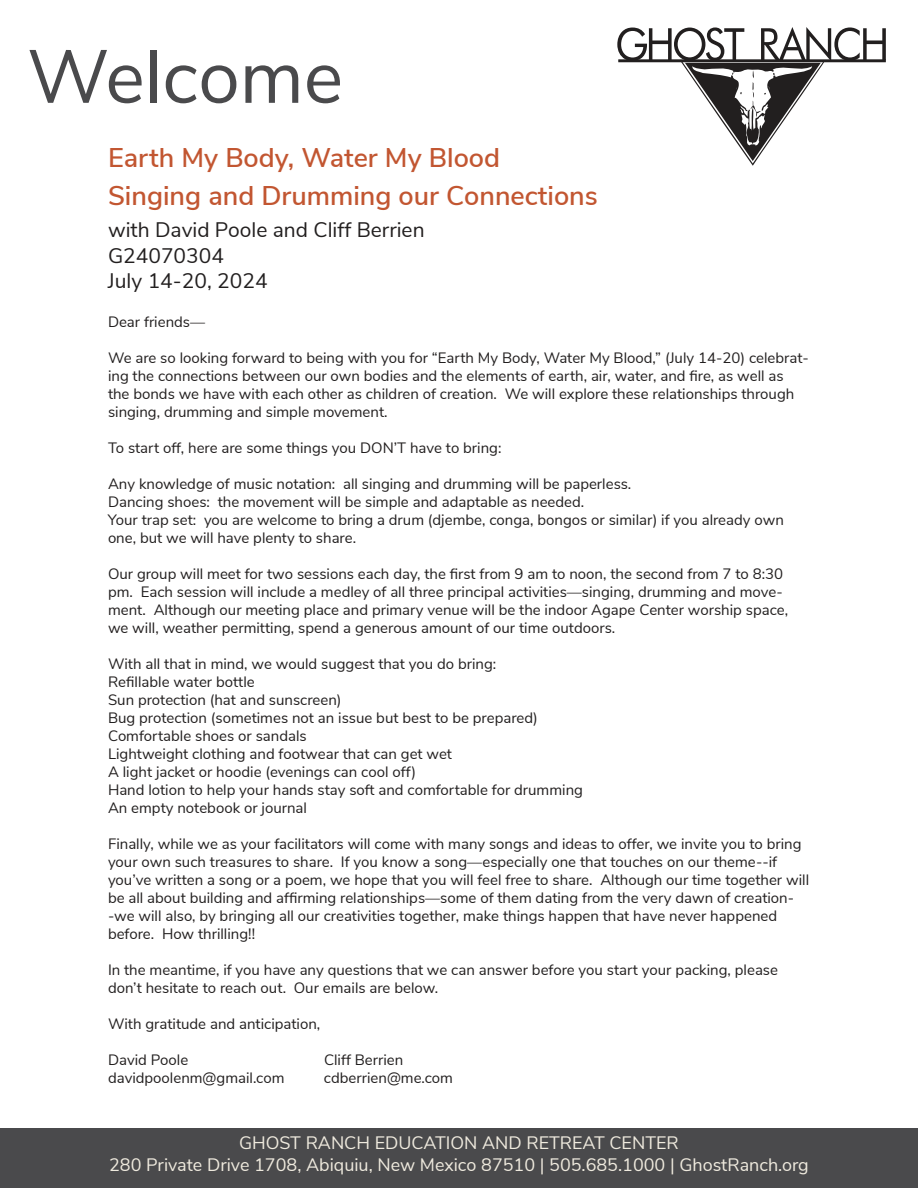
<style>
.page{position:relative;width:918px;height:1188px;background:#fff}
.page>*{position:absolute;margin:0;border:0;box-sizing:border-box;transform-origin:0 0}
.t1{font:75px "Nunito Sans";color:#4a4a4c}
.t2{font:600 27px/37.5px "Nunito Sans";color:#c25631}
.t3{font:21px/25.2px "Nunito Sans";color:#221f1f}
.t4{font:18px/21.6px "Nunito Sans";color:#efeade;text-align:center}
.t5{font:15px/18px "Nunito Sans";color:#221f1f}
</style>
<div class="page">
<div style="left:0;top:1128px;width:918px;height:60px;background:#4a4a4c"></div>
<svg style="left:617px;top:27px;width:269px;height:139px"></svg>
<hr style="left:618px;top:61px;width:268px;height:1px;background:#221f1f">
<h1 class="t1" style="left:27px;top:49px;width:318px">Welcome</h1>
<h2 class="t2" style="left:108px;top:141px;width:491px">Earth My Body, Water My Blood<br>Singing and Drumming our Connections</h2>
<h3 class="t3" style="left:108px;top:219px;width:318px">with David Poole and Cliff Berrien<br>G24070304<br>July 14-20, 2024</h3>
<p class="t5" style="left:108px;top:314px;width:99px">Dear friends—</p>
<p class="t5" style="left:108px;top:350px;width:702px">We are so looking forward to being with you for “Earth My Body, Water My Blood,” (July 14-20) celebrat&shy;ing the connections between our own bodies and the elements of earth, air, water, and fire, as well as the bonds we have with each other as children of creation. We will explore these relationships through singing, drumming and simple movement.</p>
<p class="t5" style="left:108px;top:440px;width:395px">To start off, here are some things you DON’T have to bring:</p>
<p class="t5" style="left:108px;top:476px;width:677px">Any knowledge of music notation: all singing and drumming will be paperless.<br>Dancing shoes: the movement will be simple and adaptable as needed.<br>Your trap set: you are welcome to bring a drum (djembe, conga, bongos or similar) if you already own one, but we will have plenty to share.</p>
<p class="t5" style="left:108px;top:564px;width:682px">Our group will meet for two sessions each day, the first from 9 am to noon, the second from 7 to 8:30 pm. Each session will include a medley of all three principal activities—singing, drumming and move&shy;ment. Although our meeting place and primary venue will be the indoor Agape Center worship space, we will, weather permitting, spend a generous amount of our time outdoors.</p>
<p class="t5" style="left:108px;top:656px;width:477px">With all that in mind, we would suggest that you do bring:<br>Refillable water bottle<br>Sun protection (hat and sunscreen)<br>Bug protection (sometimes not an issue but best to be prepared)<br>Comfortable shoes or sandals<br>Lightweight clothing and footwear that can get wet<br>A light jacket or hoodie (evenings can cool off)<br>Hand lotion to help your hands stay soft and comfortable for drumming An empty notebook or journal</p>
<p class="t5" style="left:108px;top:836px;width:703px">Finally, while we as your facilitators will come with many songs and ideas to offer, we invite you to bring your own such treasures to share. If you know a song—especially one that touches on our theme--if you’ve written a song or a poem, we hope that you will feel free to share. Although our time together will be all about building and affirming relationships—some of them dating from the very dawn of creation--we will also, by bringing all our creativities together, make things happen that have never happened before. How thrilling!!</p>
<p class="t5" style="left:108px;top:962px;width:672px">In the meantime, if you have any questions that we can answer before you start your packing, please don’t hesitate to reach out. Our emails are below.</p>
<p class="t5" style="left:108px;top:1016px;width:214px">With gratitude and anticipation,</p>
<p class="t5" style="left:108px;top:1052px;width:82px">David Poole</p>
<p class="t5" style="left:324px;top:1052px;width:81px">Cliff Berrien</p>
<p class="t5" style="left:108px;top:1070px;width:178px">davidpoolenm@gmail.com</p>
<p class="t5" style="left:324px;top:1070px;width:131px">cdberrien@me.com</p>
<p class="t4" style="left:109px;top:1134px;width:701px">GHOST RANCH EDUCATION AND RETREAT CENTER<br>280 Private Drive 1708, Abiquiu, New Mexico 87510 | 505.685.1000 | GhostRanch.org</p>
</div>
